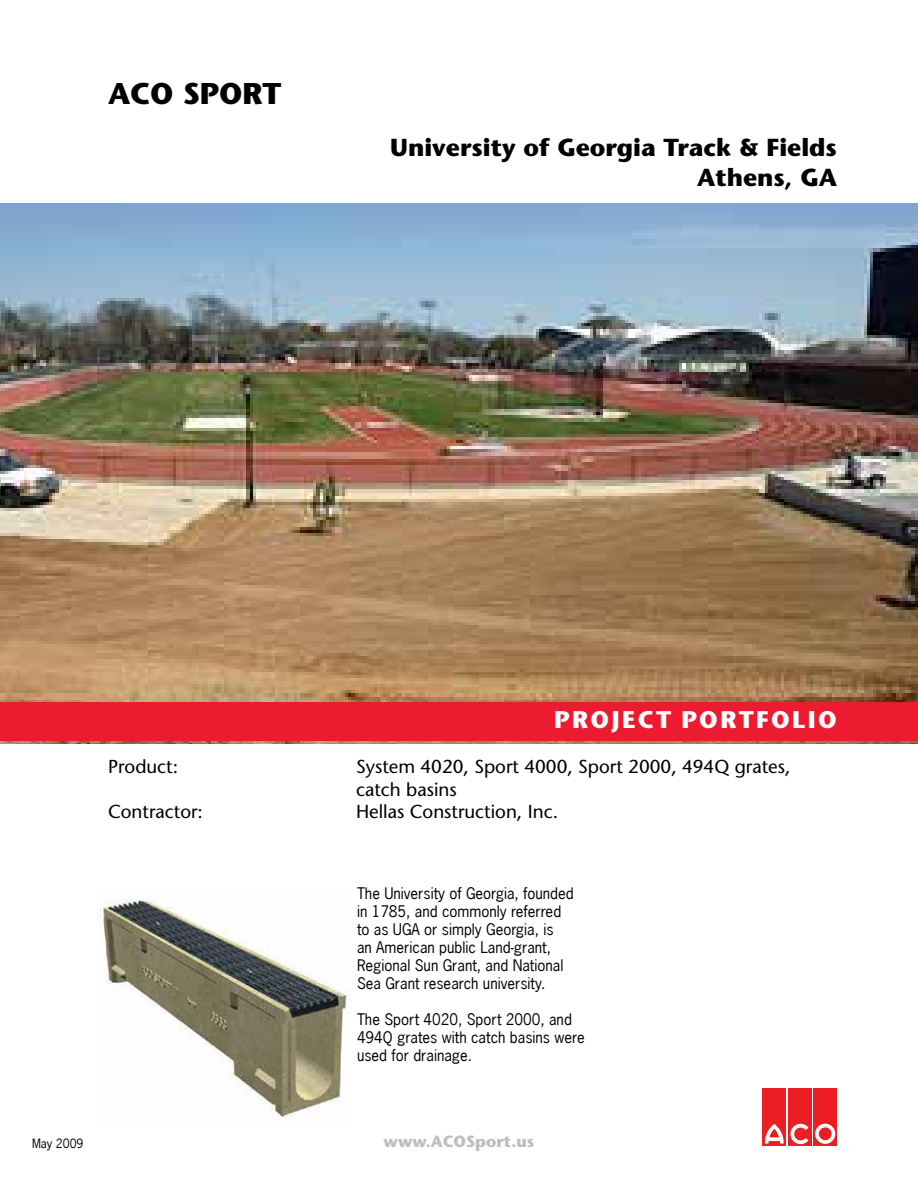
<style>
.page{position:relative;width:918px;height:1188px;background:#fff}
.page>*{position:absolute;margin:0;border:0;box-sizing:border-box;transform-origin:0 0}
.t1{font:700 30px "Stone Sans";color:#000}
.t2{font:700 24.6px/29.5px "Stone Sans";color:#000;text-align:right}
.t3{font:700 24px "Stone Sans";letter-spacing:.1em;color:#fff}
.t4{font:18.75px/22.5px "Stone Sans";color:#000}
.t5{font:700 16.2px "Stone Sans";color:#bcbec0}
.t6{font:15px/18px "News Gothic";color:#000}
.t7{font:12px "News Gothic";color:#000}
</style>
<div class="page">
<img style="left:0;top:203px;width:918px;height:540px">
<div style="left:1px;top:703px;width:916px;height:37px;background:#ed1b2f"></div>
<div style="left:0;top:702px;width:918px;height:39px;border:2px solid #ed1b2f"></div>
<div style="left:763px;top:1089px;width:23px;height:57px;background:#ed1d24"></div>
<div style="left:788px;top:1089px;width:24px;height:57px;background:#ed1d24"></div>
<div style="left:813px;top:1089px;width:24px;height:57px;background:#ed1d24"></div>
<svg style="left:815px;top:1124px;width:20px;height:20px"></svg>
<svg style="left:764px;top:1124px;width:45px;height:20px"></svg>
<img style="left:98px;top:897px;width:249px;height:222px">
<h1 class="t1" style="left:108px;top:76px;width:175px">ACO SPORT</h1>
<h2 class="t2" style="left:390px;top:133px;width:448px">University of Georgia Track &amp; Fields<br>Athens, GA</h2>
<h3 class="t3" style="left:554px;top:706px;width:284px">PROJECT PORTFOLIO</h3>
<p class="t4" style="left:108px;top:755px;width:72px">Product:</p>
<p class="t4" style="left:356px;top:755px;width:436px">System 4020, Sport 4000, Sport 2000, 494Q grates, catch basins</p>
<p class="t4" style="left:108px;top:800px;width:97px">Contractor:</p>
<p class="t4" style="left:356px;top:800px;width:203px">Hellas Construction, Inc.</p>
<p class="t6" style="left:357px;top:885px;width:218px">The University of Georgia, founded in 1785, and commonly referred to as UGA or simply Georgia, is<br>an American public Land-grant,<br>Regional Sun Grant, and National<br>Sea Grant research university.</p>
<p class="t6" style="left:357px;top:1011px;width:229px">The Sport 4020, Sport 2000, and<br>494Q grates with catch basins were used for drainage.</p>
<p class="t7" style="left:32px;top:1136px;width:53px">May 2009</p>
<p class="t5" style="left:384px;top:1132px;width:152px">www.ACOSport.us</p>
</div>
